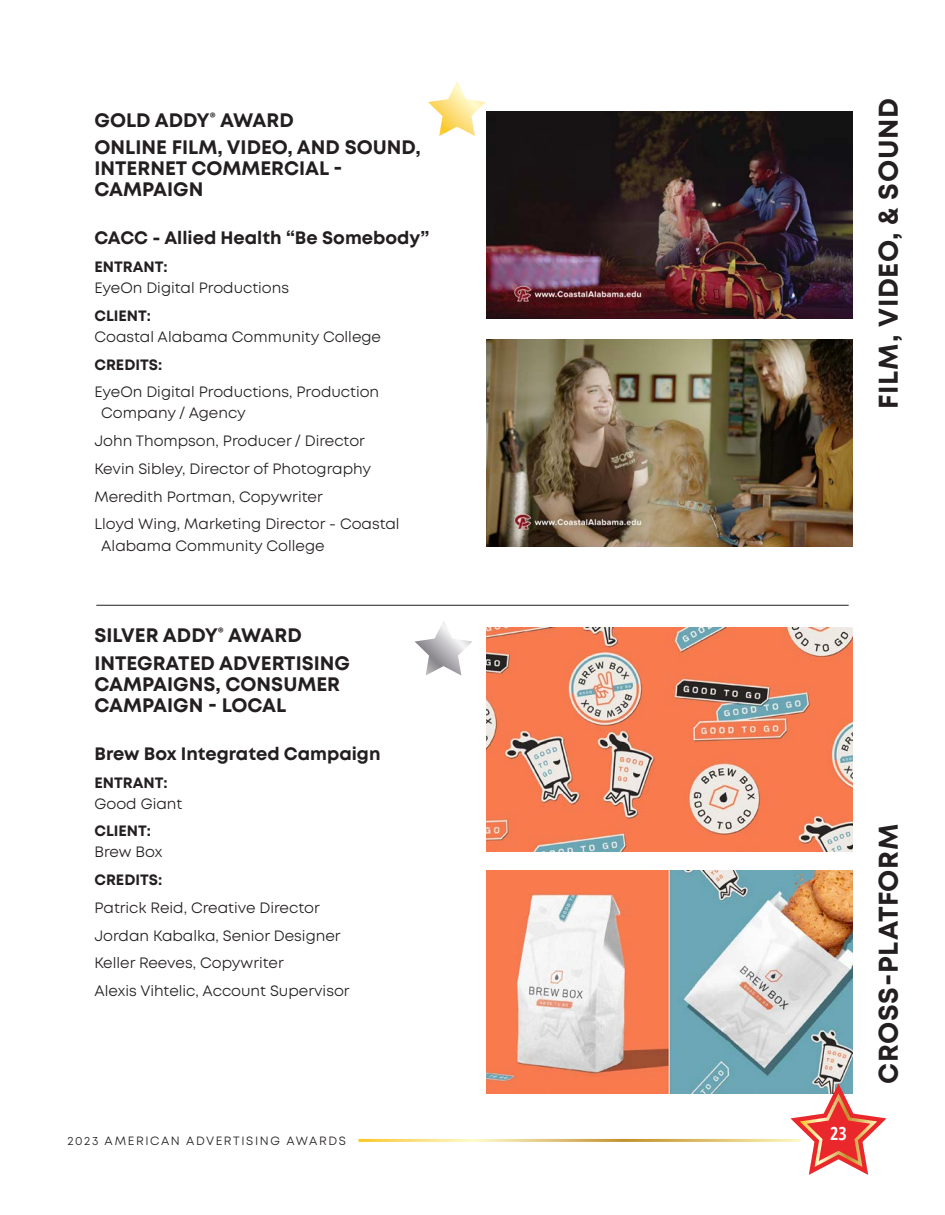
<style>
.page{position:relative;width:945px;height:1215px;background:#fff}
.page>*{position:absolute;margin:0;border:0;box-sizing:border-box;transform-origin:0 0}
.t1{font:700 27px "Mont";letter-spacing:.02em;color:#231f20}
.t2{font:700 19.5px/21px "Mont";color:#231f20}
.t3{font:700 18px "Mont";color:#231f20}
.t4{font:700 condensed 18px "Open Sans";color:#fff}
.t5{font:15px/21px "Mont";color:#231f20}
.t6{font:700 15px/21px "Mont";color:#231f20}
.t7{font:12px "Mont";letter-spacing:.135em;color:#231f20}
.s1{font-weight:700}
.s2{font-weight:400}
</style>
<div class="page">
<img style="left:486px;top:111px;width:366px;height:208px">
<img style="left:486px;top:339px;width:366px;height:208px">
<svg style="left:428px;top:81px;width:58px;height:55px"></svg>
<img style="left:486px;top:628px;width:366px;height:223px">
<img style="left:486px;top:870px;width:366px;height:224px">
<svg style="left:415px;top:621px;width:57px;height:55px"></svg>
<svg style="left:790px;top:1084px;width:97px;height:91px"></svg>
<hr style="left:358px;top:1139px;width:443px;height:3px;background:#fff">
<hr style="left:96px;top:605px;width:753px;height:1px;background:#231f20">
<p class="t2" style="left:94px;top:109px;width:201px">GOLD ADDY<sup>®</sup> AWARD</p>
<p class="t2" style="left:94px;top:137px;width:328px">ONLINE FILM, VIDEO, AND SOUND,<br>INTERNET COMMERCIAL -<br>CAMPAIGN</p>
<p class="t3" style="left:94px;top:226px;width:336px">CACC - Allied Health “Be Somebody”</p>
<p class="t5" style="left:94px;top:257px;width:196px"><span class="s1">ENTRANT:<br></span>EyeOn Digital Productions</p>
<p class="t5" style="left:94px;top:305px;width:288px"><span class="s1">CLIENT:<br></span>Coastal Alabama Community College</p>
<p class="t6" style="left:94px;top:354px;width:69px">CREDITS:</p>
<p class="t5" style="left:101px;top:382px;width:280px;text-indent:-7px">EyeOn Digital Productions, Production<br>Company / Agency</p>
<p class="t5" style="left:94px;top:431px;width:272px">John Thompson, Producer / Director</p>
<p class="t5" style="left:94px;top:458px;width:278px">Kevin Sibley, Director of Photography</p>
<p class="t5" style="left:94px;top:486px;width:230px">Meredith Portman, Copywriter</p>
<p class="t5" style="left:101px;top:513px;width:300px;line-height:21.6px;text-indent:-7px">Lloyd Wing, Marketing Director - Coastal<br>Alabama Community College</p>
<p class="t2" style="left:94px;top:625px;width:209px">SILVER ADDY<sup>®</sup> AWARD</p>
<p class="t2" style="left:94px;top:653px;width:257px">INTEGRATED ADVERTISING<br>CAMPAIGNS, CONSUMER<br>CAMPAIGN - LOCAL</p>
<p class="t3" style="left:94px;top:742px;width:288px">Brew Box Integrated Campaign</p>
<p class="t5" style="left:94px;top:772px;width:89px"><span class="s1">ENTRANT:<br></span>Good Giant</p>
<p class="t6" style="left:94px;top:821px;width:69px">CLIENT:<br><span class="s2">Brew Box</span></p>
<p class="t6" style="left:94px;top:869px;width:69px">CREDITS:</p>
<p class="t5" style="left:94px;top:897px;width:227px">Patrick Reid, Creative Director</p>
<p class="t5" style="left:94px;top:925px;width:248px">Jordan Kabalka, Senior Designer</p>
<p class="t5" style="left:94px;top:953px;width:191px">Keller Reeves, Copywriter</p>
<p class="t5" style="left:94px;top:980px;width:257px">Alexis Vihtelic, Account Supervisor</p>
<p class="t7" style="left:68px;top:1133px;width:280px">2023 AMERICAN ADVERTISING AWARDS</p>
<p class="t1" style="left:871px;top:409px;width:312px;rotate:-90deg">FILM, VIDEO, &amp; SOUND</p>
<p class="t4" style="left:830px;top:1121px;width:18px">23</p>
<p class="t1" style="left:871px;top:1084px;width:261px;rotate:-90deg">CROSS-PLATFORM</p>
</div>
